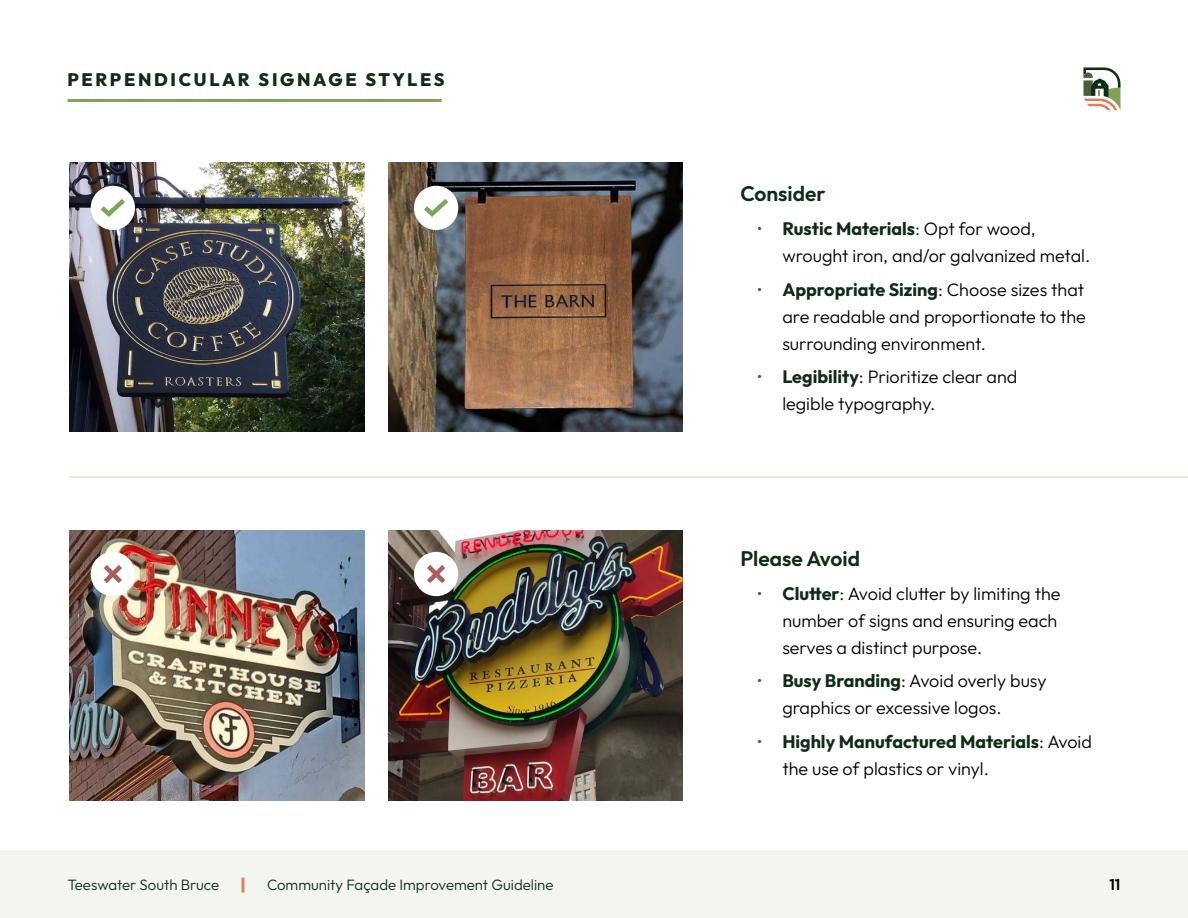
<style>
.page{position:relative;width:1188px;height:918px;background:#fff}
.page>*{position:absolute;margin:0;border:0;box-sizing:border-box;transform-origin:0 0}
.t1{font:600 21px "Outfit";color:#0f2c18}
.t2{font:300 18px/27px "Outfit";color:#000}
.t3{font:800 18px "Outfit";letter-spacing:.15em;color:#0f2c18}
.t4{font:300 15px "Outfit";color:#0f2c18}
.t5{font:600 15px "Outfit";color:#000}
.s1{color:#45613a}
.s2{font-weight:700;color:#0f2c18}
</style>
<div class="page">
<div style="left:0;top:850px;width:1188px;height:68px;background:#f2f6ee"></div>
<svg style="left:1083px;top:68px;width:37px;height:42px"></svg>
<svg style="left:242px;top:878px;width:2px;height:15px"></svg>
<hr style="left:68px;top:99px;width:374px;height:3px;background:#80a459">
<img style="left:70px;top:531px;width:294px;height:270px">
<img style="left:388px;top:531px;width:295px;height:270px">
<img style="left:70px;top:162px;width:294px;height:270px">
<img style="left:388px;top:162px;width:295px;height:270px">
<hr style="left:70px;top:476px;width:1118px;height:2px;background:#d9e4cd">
<div style="left:91px;top:186px;width:44px;height:44px;background:#fff;border-radius:50%"></div>
<svg style="left:100px;top:199px;width:25px;height:18px"></svg>
<div style="left:414px;top:186px;width:44px;height:44px;background:#fff;border-radius:50%"></div>
<svg style="left:424px;top:199px;width:25px;height:18px"></svg>
<div style="left:91px;top:552px;width:44px;height:44px;background:#fff;border-radius:50%"></div>
<svg style="left:104px;top:565px;width:18px;height:18px"></svg>
<div style="left:414px;top:552px;width:44px;height:44px;background:#fff;border-radius:50%"></div>
<svg style="left:427px;top:565px;width:18px;height:18px"></svg>
<p class="t3" style="left:68px;top:67px;width:378px">PERPENDICULAR SIGNAGE STYLES</p>
<p class="t1" style="left:740px;top:180px;width:87px">Consider</p>
<p class="t2" style="left:782px;top:215px;width:309px;text-indent:-26px"><span class="s1">•</span> <span class="s2">Rustic Materials</span>: Opt for wood, wrought iron, and/or galvanized metal.</p>
<p class="t2" style="left:782px;top:276px;width:305px;text-align:justify;text-indent:-26px"><span class="s1">•</span> <span class="s2">Appropriate Sizing</span>: Choose sizes that are readable and proportionate to the surrounding environment.</p>
<p class="t2" style="left:782px;top:364px;width:237px;text-indent:-26px"><span class="s1">•</span> <span class="s2">Legibility</span>: Prioritize clear and legible typography.</p>
<p class="t1" style="left:740px;top:545px;width:121px">Please Avoid</p>
<p class="t2" style="left:782px;top:580px;width:280px;text-indent:-26px"><span class="s1">•</span> <span class="s2">Clutter</span>: Avoid clutter by limiting the number of signs and ensuring each serves a distinct purpose.</p>
<p class="t2" style="left:782px;top:668px;width:266px;text-indent:-26px"><span class="s1">•</span> <span class="s2">Busy Branding</span>: Avoid overly busy graphics or excessive logos.</p>
<p class="t2" style="left:782px;top:729px;width:311px;text-indent:-26px"><span class="s1">•</span> <span class="s2">Highly Manufactured Materials</span>: Avoid the use of plastics or vinyl.</p>
<p class="t4" style="left:68px;top:876px;width:153px">Teeswater South Bruce</p>
<p class="t4" style="left:267px;top:876px;width:288px">Community Façade Improvement Guideline</p>
<p class="t5" style="left:1109px;top:875px;width:13px">11</p>
</div>
